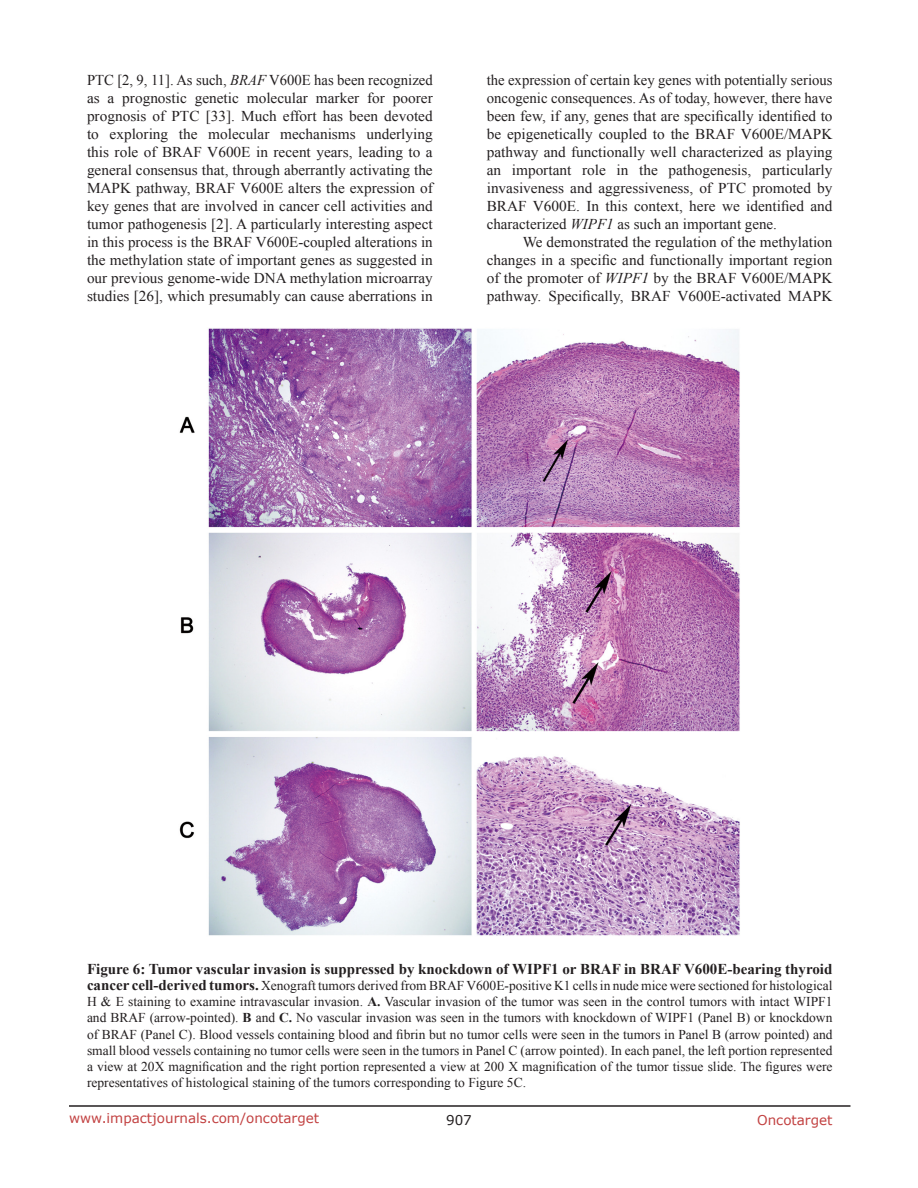
<style>
.page{position:relative;width:918px;height:1188px;background:#fff}
.page>*{position:absolute;margin:0;border:0;box-sizing:border-box;transform-origin:0 0}
.BodyText{font:15px/18px "Times New Roman";color:#231f20;text-align:justify}
.figuretext{font:700 15px "Times New Roman";color:#231f20}
.figuretext-2{font:13.5px/16.2px "Times New Roman";color:#231f20;text-align:justify}
.t1{font:13.5px "Verdana";color:#c24141}
.t2{font:13.5px "Verdana";color:#231f20}
.s1{font-style:italic}
.s2{font-weight:700;font-size:15px}
.s3{font-weight:700}
</style>
<div class="page">
<hr style="left:69px;top:1105px;width:781px;height:2px;background:#231f20">
<img style="left:179px;top:328px;width:561px;height:608px">
<p class="BodyText" style="left:87px;top:71px;width:347px">PTC [2, 9, 11]. As such, <span class="s1">BRAF</span> V600E has been recognized as a prognostic genetic molecular marker for poorer prognosis of PTC [33]. Much effort has been devoted to exploring the molecular mechanisms underlying this role of BRAF V600E in recent years, leading to a general consensus that, through aberrantly activating the MAPK pathway, BRAF V600E alters the expression of key genes that are involved in cancer cell activities and tumor pathogenesis [2]. A particularly interesting aspect in this process is the BRAF V600E-coupled alterations in the methylation state of important genes as suggested in our previous genome-wide DNA methylation microarray studies [26], which presumably can cause aberrations in</p>
<p class="BodyText" style="left:487px;top:71px;width:347px">the expression of certain key genes with potentially serious oncogenic consequences. As of today, however, there have been few, if any, genes that are specifically identified to be epigenetically coupled to the BRAF V600E/MAPK pathway and functionally well characterized as playing an important role in the pathogenesis, particularly invasiveness and aggressiveness, of PTC promoted by BRAF V600E. In this context, here we identified and characterized <span class="s1">WIPF1</span> as such an important gene.</p>
<p class="BodyText" style="left:487px;top:233px;width:347px;text-indent:36px">We demonstrated the regulation of the methylation changes in a specific and functionally important region of the promoter of <span class="s1">WIPF1</span> by the BRAF V600E/MAPK pathway. Specifically, BRAF V600E-activated MAPK</p>
<p class="figuretext" style="left:87px;top:958px;width:747px">Figure 6: Tumor vascular invasion is suppressed by knockdown of WIPF1 or BRAF in BRAF V600E-bearing thyroid</p>
<p class="figuretext-2" style="left:87px;top:977px;width:747px"><span class="s2">cancer cell-derived tumors.</span> Xenograft tumors derived from BRAF V600E-positive K1 cells in nude mice were sectioned for histological H &amp; E staining to examine intravascular invasion. <span class="s3">A.</span> Vascular invasion of the tumor was seen in the control tumors with intact WIPF1 and BRAF (arrow-pointed). <span class="s3">B</span> and <span class="s3">C.</span> No vascular invasion was seen in the tumors with knockdown of WIPF1 (Panel B) or knockdown of BRAF (Panel C). Blood vessels containing blood and fibrin but no tumor cells were seen in the tumors in Panel B (arrow pointed) and small blood vessels containing no tumor cells were seen in the tumors in Panel C (arrow pointed). In each panel, the left portion represented a view at 20X magnification and the right portion represented a view at 200 X magnification of the tumor tissue slide. The figures were representatives of histological staining of the tumors corresponding to Figure 5C.</p>
<p class="t1" style="left:69px;top:1109px;width:252px">www.impactjournals.com/oncotarget</p>
<p class="t2" style="left:446px;top:1111px;width:27px">907</p>
<p class="t1" style="left:757px;top:1111px;width:77px">Oncotarget</p>
</div>
